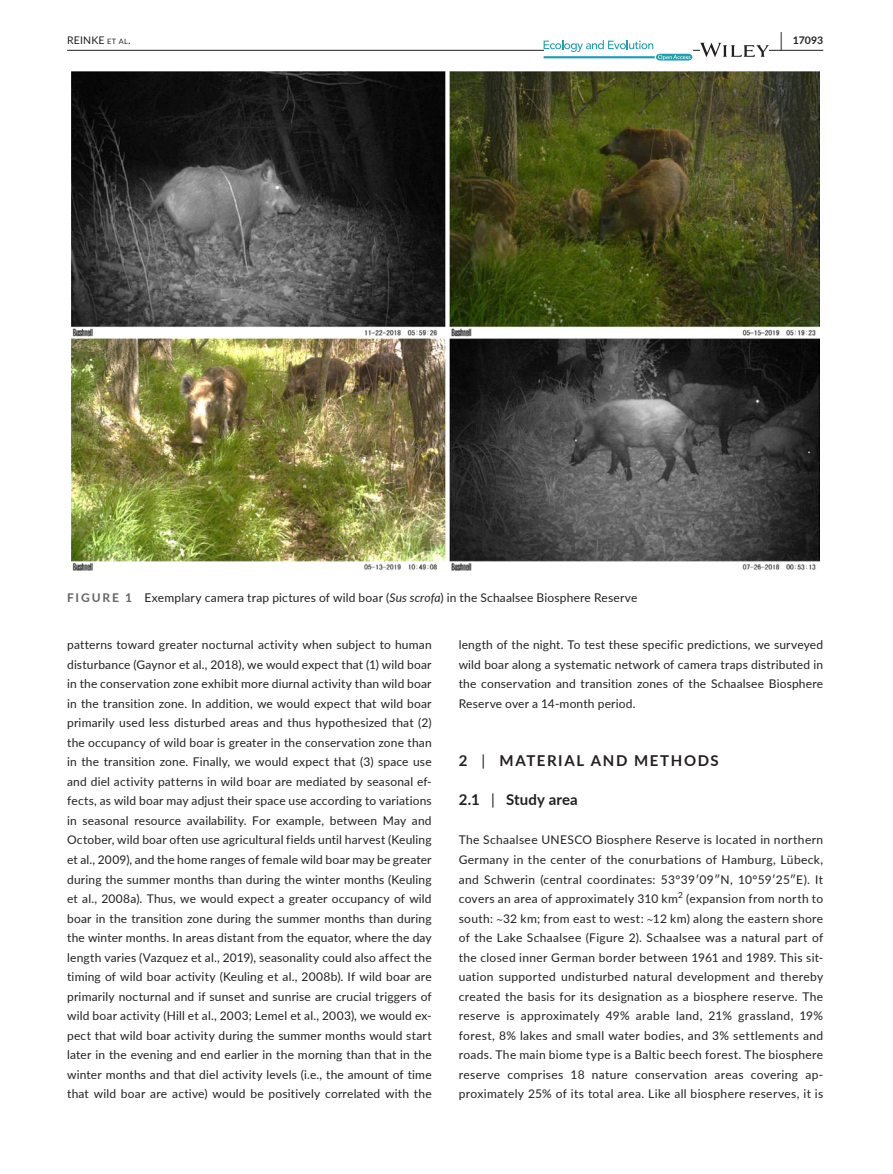
<style>
.page{position:relative;width:893px;height:1174px;background:#fff}
.page>*{position:absolute;margin:0;border:0;box-sizing:border-box;transform-origin:0 0}
.t1{font:700 19.5px "Lato";color:#231f20;scale:.48 1}
.t2{font:700 15px "Lato";letter-spacing:.1em;color:#231f20}
.t3{font:700 15px "Lato";letter-spacing:.01em;color:#231f20}
.t4{font:12px/19.5px "Lato";letter-spacing:.015em;color:#231f20;text-align:justify}
.t5{font:10.5px "Lato";letter-spacing:.015em;color:#231f20}
.t6{font:700 10.5px "Lato";color:#231f20}
.s1{font-size:7.35px}
.s2{font-weight:700;color:#636366}
.s3{font-style:italic}
.s4{font-weight:400}
.s5{font-family:"STIX"}
</style>
<div class="page">
<hr style="left:67px;top:50px;width:756px;height:1px;background:#231f20">
<svg style="left:544px;top:40px;width:148px;height:21px"></svg>
<svg style="left:700px;top:43px;width:69px;height:14px"></svg>
<img style="left:71px;top:72px;width:748px;height:498px">
<h1 class="t1" style="left:780px;top:25px;width:7px">|</h1>
<p class="t5" style="left:67px;top:33px;width:65px">REINKE <span class="s1">et al</span>.</p>
<p class="t6" style="left:793px;top:33px;width:32px">17093</p>
<p class="t4" style="left:67px;top:587px;width:572px"><span class="s2">FIGURE 1</span> Exemplary camera trap pictures of wild boar (<span class="s3">Sus scrofa</span>) in the Schaalsee Biosphere Reserve</p>
<p class="t4" style="left:67px;top:635px;width:366px">patterns toward greater nocturnal activity when subject to human disturbance (Gaynor et al., 2018), we would expect that (1) wild boar in the conservation zone exhibit more diurnal activity than wild boar in the transition zone. In addition, we would expect that wild boar primarily used less disturbed areas and thus hypothesized that (2) the occupancy of wild boar is greater in the conservation zone than in the transition zone. Finally, we would expect that (3) space use and diel activity patterns in wild boar are mediated by seasonal ef&shy;fects, as wild boar may adjust their space use according to variations in seasonal resource availability. For example, between May and October, wild boar often use agricultural fields until harvest (Keuling et al., 2009), and the home ranges of female wild boar may be greater during the summer months than during the winter months (Keuling et al., 2008a). Thus, we would expect a greater occupancy of wild boar in the transition zone during the summer months than during the winter months. In areas distant from the equator, where the day length varies (Vazquez et al., 2019), seasonality could also affect the timing of wild boar activity (Keuling et al., 2008b). If wild boar are primarily nocturnal and if sunset and sunrise are crucial triggers of wild boar activity (Hill et al., 2003; Lemel et al., 2003), we would ex&shy;pect that wild boar activity during the summer months would start later in the evening and end earlier in the morning than that in the winter months and that diel activity levels (i.e., the amount of time that wild boar are active) would be positively correlated with the</p>
<p class="t4" style="left:459px;top:635px;width:366px">length of the night. To test these specific predictions, we surveyed wild boar along a systematic network of camera traps distributed in the conservation and transition zones of the Schaalsee Biosphere Reserve over a 14-month period.</p>
<p class="t2" style="left:459px;top:750px;width:262px">2 <span class="s4">|</span> MATERIAL AND METHODS</p>
<p class="t3" style="left:459px;top:789px;width:121px">2.1 <span class="s4">|</span> Study area</p>
<p class="t4" style="left:459px;top:830px;width:366px">The Schaalsee UNESCO Biosphere Reserve is located in northern Germany in the center of the conurbations of Hamburg, Lübeck, and Schwerin (central coordinates: 53°39′09″N, 10°59′25″E). It covers an area of approximately 310 km<sup>2</sup> (expansion from north to south: <span class="s5">~</span>32 km; from east to west: <span class="s5">~</span>12 km) along the eastern shore of the Lake Schaalsee (Figure 2). Schaalsee was a natural part of the closed inner German border between 1961 and 1989. This sit&shy;uation supported undisturbed natural development and thereby created the basis for its designation as a biosphere reserve. The reserve is approximately 49% arable land, 21% grassland, 19% forest, 8% lakes and small water bodies, and 3% settlements and roads. The main biome type is a Baltic beech forest. The biosphere reserve comprises 18 nature conservation areas covering ap&shy;proximately 25% of its total area. Like all biosphere reserves, it is</p>
</div>
